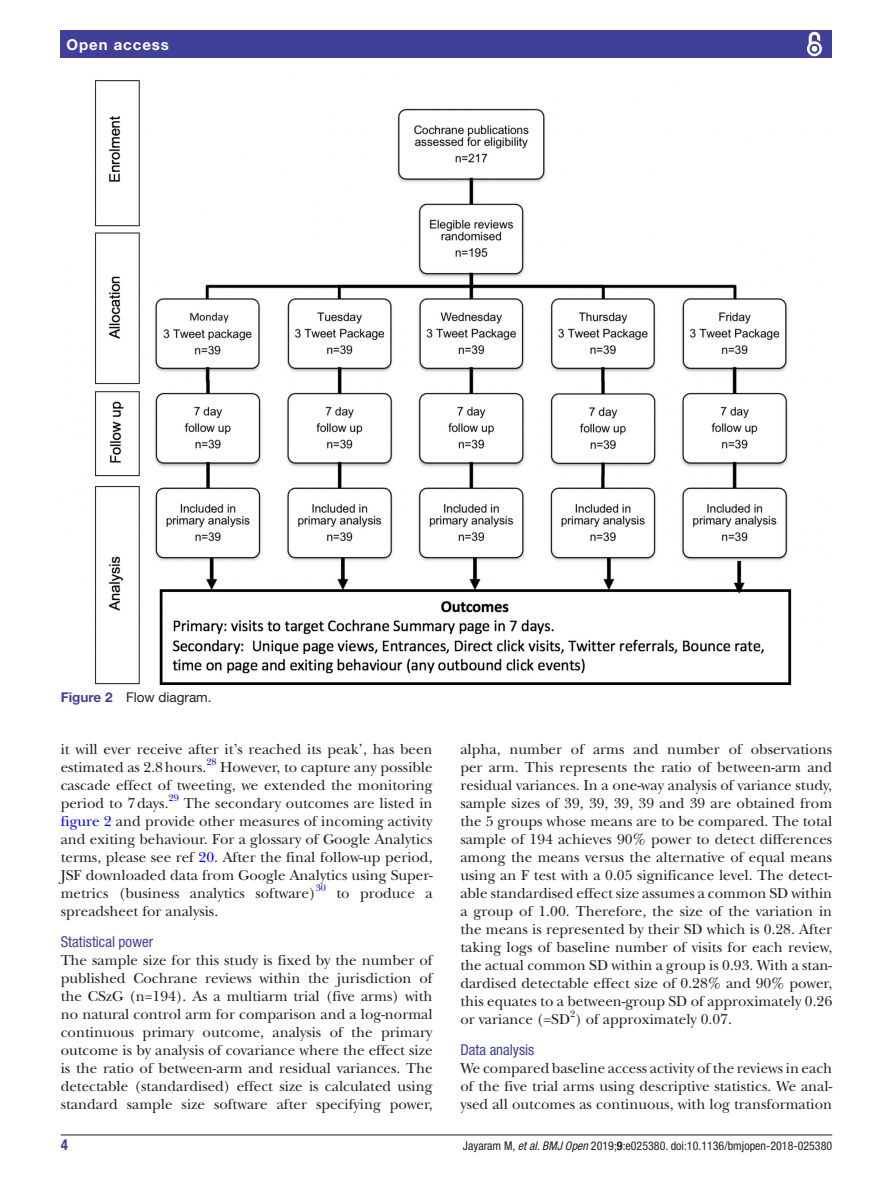
<style>
.page{position:relative;width:893px;height:1191px;background:#fff}
.page>*{position:absolute;margin:0;border:0;box-sizing:border-box;transform-origin:0 0}
.t1{font:15px/18px "New Baskerville";color:#231f20;text-align:justify}
.t2{font:condensed 15px "Helvetica Neue LT Std";color:#414099}
.t3{font:700 15px "Helvetica Neue LT Std";letter-spacing:.065em;color:#fff}
.t4{font:700 condensed 15px "Helvetica Neue LT Std";color:#414099}
.t5{font:13.5px "Helvetica Neue LT Std";color:#231f20}
.t6{font:condensed 12px "Helvetica Neue LT Std";color:#231f20}
.t7{font:9.9px "New Baskerville";color:#00f}
.s1{font-weight:700;color:#414099}
.s2{color:#00f}
.s3{font-style:italic}
.s4{font-weight:700}
</style>
<div class="page">
<hr style="left:61px;top:1134px;width:771px;height:1px;background:#231f20">
<div style="left:61px;top:31px;width:771px;height:27px;background:#414099"></div>
<svg style="left:807px;top:31px;width:15px;height:26px"></svg>
<img style="left:95px;top:80px;width:697px;height:604px">
<p class="t3" style="left:66px;top:35px;width:104px">Open access</p>
<p class="t5" style="left:61px;top:689px;width:152px"><span class="s1">Figure 2</span> Flow diagram.</p>
<p class="t1" style="left:61px;top:740px;width:373px">it will ever receive after it’s reached its peak’, has been estimated as 2.8hours.</p>
<p class="t7" style="left:206px;top:756px;width:12px">28</p>
<p class="t1" style="left:61px;top:758px;width:373px;text-indent:160px">However, to capture any possible cascade effect of tweeting, we extended the monitoring period to 7days.</p>
<p class="t7" style="left:169px;top:792px;width:12px">29</p>
<p class="t1" style="left:61px;top:794px;width:373px;text-indent:123px">The secondary outcomes are listed in <span class="s2">figure 2</span> and provide other measures of incoming activity and exiting behaviour. For a glossary of Google Analytics terms, please see ref <span class="s2">20</span>. After the final follow-up period, JSF downloaded data from Google Analytics using Super&shy;metrics (business analytics software)</p>
<p class="t7" style="left:316px;top:882px;width:12px">30</p>
<p class="t1" style="left:336px;top:884px;width:98px">to produce a</p>
<p class="t1" style="left:61px;top:902px;width:159px">spreadsheet for analysis.</p>
<p class="t2" style="left:61px;top:933px;width:94px">Statistical power</p>
<p class="t1" style="left:61px;top:951px;width:373px">The sample size for this study is fixed by the number of published Cochrane reviews within the jurisdiction of the CSzG (n=194). As a multiarm trial (five arms) with no natural control arm for comparison and a log-normal continuous primary outcome, analysis of the primary outcome is by analysis of covariance where the effect size is the ratio of between-arm and residual variances. The detectable (standardised) effect size is calculated using standard sample size software after specifying power,</p>
<p class="t1" style="left:460px;top:740px;width:373px">alpha, number of arms and number of observations per arm. This represents the ratio of between-arm and residual variances. In a one-way analysis of variance study, sample sizes of 39, 39, 39, 39 and 39 are obtained from the 5 groups whose means are to be compared. The total sample of 194 achieves 90% power to detect differences among the means versus the alternative of equal means using an F test with a 0.05 significance level. The detect&shy;able standardised effect size assumes a common SD within a group of 1.00. Therefore, the size of the variation in the means is represented by their SD which is 0.28. After taking logs of baseline number of visits for each review, the actual common SD within a group is 0.93. With a stan&shy;dardised detectable effect size of 0.28% and 90% power, this equates to a between-group SD of approximately 0.26 or variance (=SD<sup>2</sup>) of approximately 0.07.</p>
<p class="t2" style="left:460px;top:1041px;width:75px">Data analysis</p>
<p class="t1" style="left:460px;top:1059px;width:373px">We compared baseline access activity of the reviews in each of the five trial arms using descriptive statistics. We anal&shy;ysed all outcomes as continuous, with log transformation</p>
<p class="t4" style="left:61px;top:1135px;width:9px">4</p>
<p class="t6" style="left:463px;top:1138px;width:371px">Jayaram M, <span class="s3">et al</span>. <span class="s3">BMJ Open</span> 2019;<span class="s4">9</span>:e025380. doi:10.1136/bmjopen-2018-025380</p>
</div>
